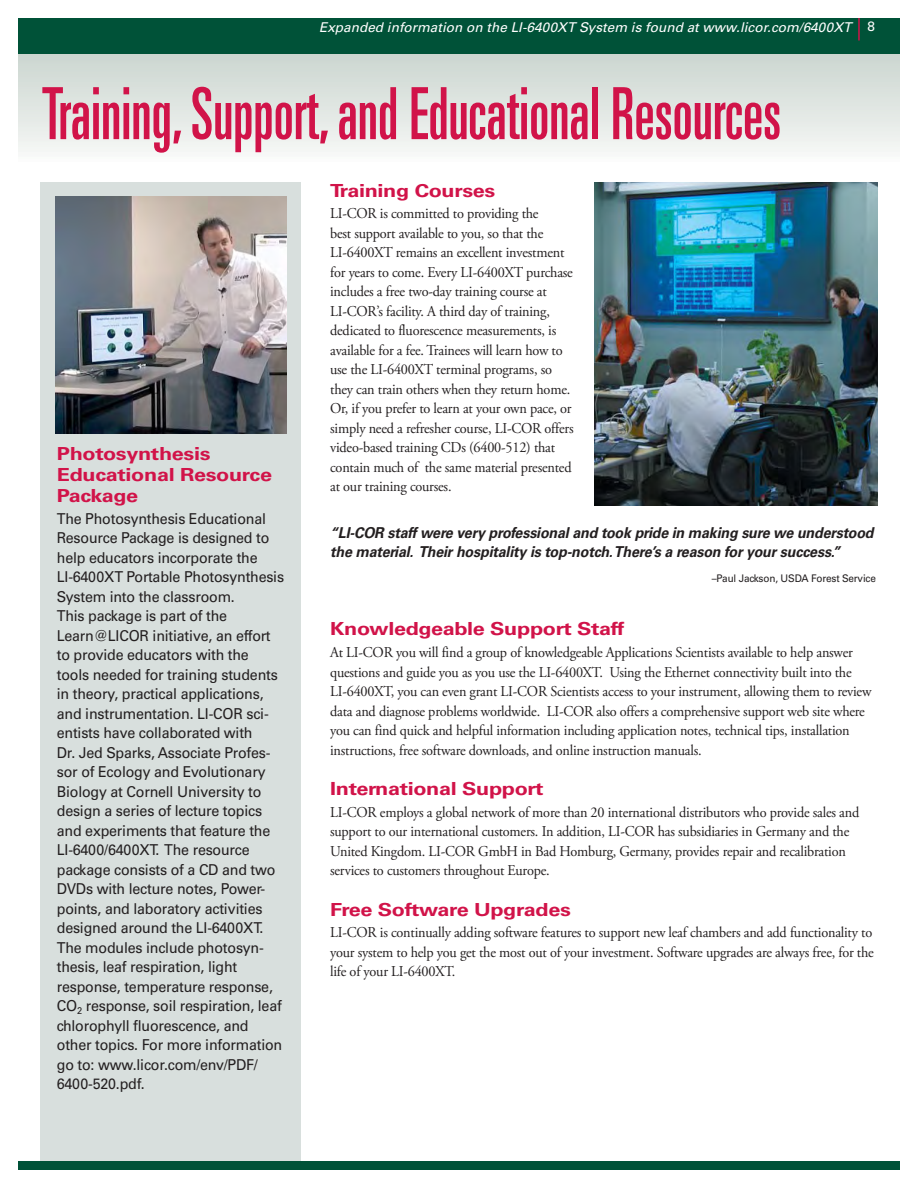
<style>
.page{position:relative;width:918px;height:1188px;background:#fff}
.page>*{position:absolute;margin:0;border:0;box-sizing:border-box;transform-origin:0 0}
.t1{font:ultra-condensed 72px "Univers LT Std";color:#d11349;scale:.84 1}
.t2{font:700 18px/21px "Univers";letter-spacing:-.015em;color:#d11349;scale:1.2 1}
.t3{font:15px/19.5px "Adobe Garamond Pro";letter-spacing:-.015em;color:#231f20;scale:.95 1}
.t4{font:15px/19.5px "Univers LT Std";letter-spacing:-.015em;color:#231f20;scale:.95 1}
.t5{font:italic 700 15px/19.5px "Univers";color:#231f20;scale:.95 1}
.t6{font:italic 13.5px "Univers";color:#fff}
.t7{font:10.5px "Univers LT Std";letter-spacing:-.015em;color:#231f20;scale:.95 1}
.s1{font-family:"Univers LT Std";font-style:normal}
</style>
<div class="page">
<div style="left:40px;top:182px;width:261px;height:986px;background:#d8dfdd"></div>
<div style="left:18px;top:1161px;width:882px;height:9px;background:#005238"></div>
<div style="left:18px;top:54px;width:882px;height:108px;background:linear-gradient(to bottom,#cad5cf,#f8f9f8)"></div>
<div style="left:18px;top:18px;width:882px;height:36px;background:#005238"></div>
<hr style="left:858px;top:18px;width:2px;height:22px;background:#d11349">
<img style="left:594px;top:182px;width:284px;height:323px">
<img style="left:55px;top:197px;width:231px;height:236px">
<p class="t6" style="left:319px;top:22px;width:557px">Expanded information on the LI-6400XT System is found at www.licor.com/6400XT <span class="s1">8</span></p>
<h1 class="t1" style="left:42px;top:87px;width:881px">Training, Support, and Educational Resources</h1>
<p class="t2" style="left:57px;top:445px;width:181px">Photosynthesis<br>Educational Resource<br>Package</p>
<p class="t4" style="left:57px;top:510px;width:241px">The Photosynthesis Educational<br>Resource Package is designed to help educators incorporate the<br>LI-6400XT Portable Photosynthesis<br>System into the classroom.<br>This package is part of the<br>Learn@LICOR initiative, an effort to provide educators with the tools needed for training students in theory, practical applications, and instrumentation. LI-COR sci&shy;entists have collaborated with<br>Dr. Jed Sparks, Associate Profes&shy;sor of Ecology and Evolutionary<br>Biology at Cornell University to design a series of lecture topics and experiments that feature the<br>LI-6400/6400XT. The resource package consists of a CD and two<br>DVDs with lecture notes, Power&shy;points, and laboratory activities designed around the LI-6400XT.<br>The modules include photosyn&shy;thesis, leaf respiration, light response, temperature response,<br>CO<sub>2</sub> response, soil respiration, leaf chlorophyll fluorescence, and other topics. For more information go to: www.licor.com/env/PDF/<br>6400-520.pdf.</p>
<p class="t2" style="left:330px;top:181px;width:139px">Training Courses</p>
<p class="t3" style="left:330px;top:205px;width:258px">LI-COR is committed to providing the<br>best support available to you, so that the LI-6400XT remains an excellent investment for years to come. Every LI-6400XT purchase includes a free two-day training course at LI-COR’s facility. A third day of training, dedicated to fluorescence measurements, is available for a fee. Trainees will learn how to use the LI-6400XT terminal programs, so they can train others when they return home.<br>Or, if you prefer to learn at your own pace, or simply need a refresher course, LI-COR offers video-based training CDs (6400-512) that contain much of the same material presented at our training courses.</p>
<p class="t5" style="left:330px;top:524px;width:576px">“LI-COR staff were very professionaland took pride in making sure we understood the material. Theirhospitality is top-notch.There’s a reason foryoursuccess.”</p>
<p class="t7" style="left:712px;top:575px;width:174px">–Paul Jackson, USDA Forest Service</p>
<p class="t2" style="left:330px;top:620px;width:247px">Knowledgeable Support Staff</p>
<p class="t3" style="left:330px;top:644px;width:571px">At LI-COR you will find a group of knowledgeable Applications Scientists available to help answer questions and guide you as you use the LI-6400XT. Using the Ethernet connectivity built into the LI-6400XT, you can even grant LI-COR Scientists access to your instrument, allowing them to review data and diagnose problems worldwide. LI-COR also offers a comprehensive support web site where you can find quick and helpful information including application notes, technical tips, installation instructions, free software downloads, and online instruction manuals.</p>
<p class="t2" style="left:330px;top:780px;width:179px">International Support</p>
<p class="t3" style="left:330px;top:804px;width:559px">LI-COR employs a global network of more than 20 international distributors who provide sales and support to our international customers. In addition, LI-COR has subsidiaries in Germany and the United Kingdom. LI-COR GmbH in Bad Homburg, Germany, provides repair and recalibration services to customers throughout Europe.</p>
<p class="t2" style="left:330px;top:900px;width:202px">Free Software Upgrades</p>
<p class="t3" style="left:330px;top:924px;width:574px;text-align:justify">LI-COR is continually adding software features to support new leaf chambers and add functionality to your system to help you get the most out of your investment. Software upgrades are always free, for the life of your LI-6400XT.</p>
</div>
